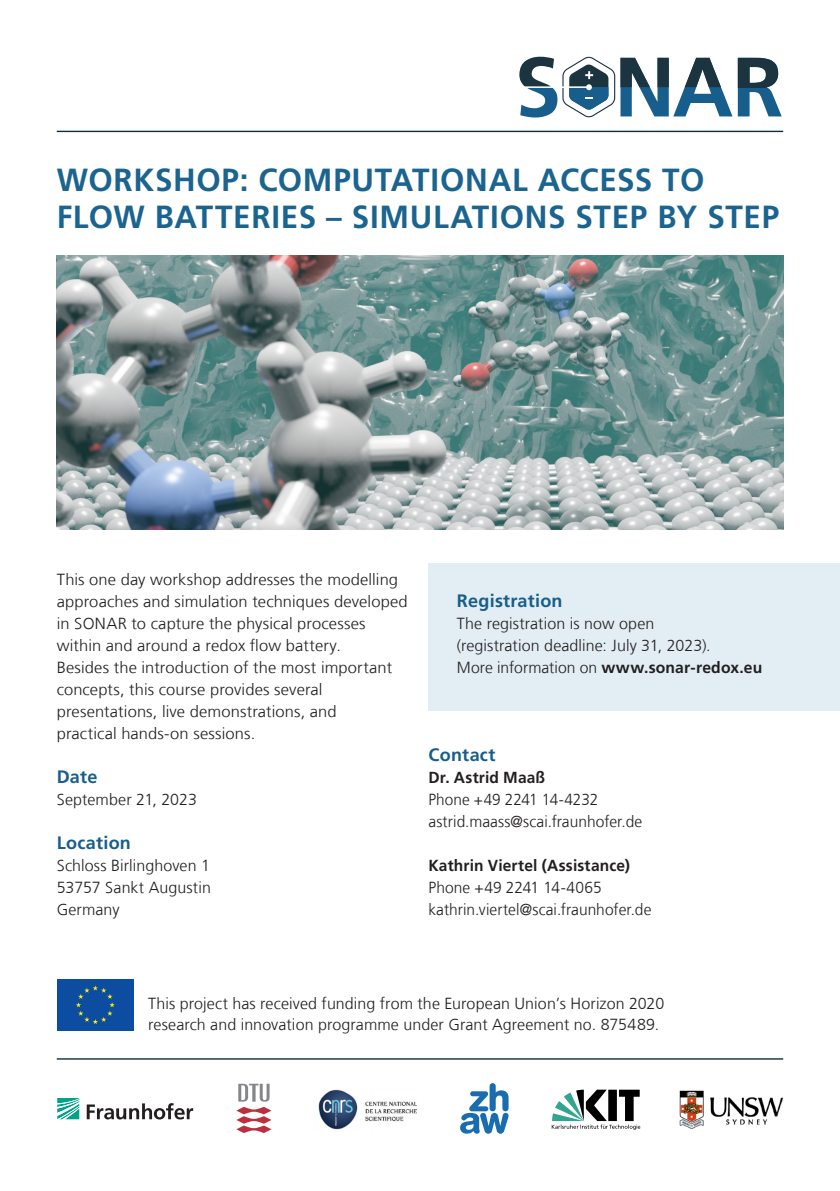
<style>
.page{position:relative;width:840px;height:1191px;background:#fff}
.page>*{position:absolute;margin:0;border:0;box-sizing:border-box;transform-origin:0 0}
.t1{font:700 32px/37px "Frutiger LT Com";letter-spacing:.02em;color:#1b648f}
.t2{font:700 18px "Frutiger LT Com";letter-spacing:.015em;color:#175e8c}
.t3{font:300 16px/22px "Frutiger LT Com";letter-spacing:.005em;color:#231f20}
.t4{font:300 16px/22px "Frutiger LT Com";letter-spacing:.005em;color:#231f20;scale:.96 1}
.t5{font:700 16px "Frutiger LT Com";letter-spacing:.01em;color:#231f20}
.s1{font-weight:700}
</style>
<div class="page">
<hr style="left:57px;top:131px;width:725px;height:1px;background:#10303e">
<svg style="left:57px;top:1098px;width:22px;height:21px"></svg>
<svg style="left:87px;top:1103px;width:106px;height:16px"></svg>
<img style="left:318px;top:1089px;width:98px;height:41px">
<img style="left:679px;top:1090px;width:105px;height:38px">
<hr style="left:57px;top:1058px;width:725px;height:1px;background:#10303e">
<svg style="left:460px;top:1083px;width:48px;height:50px"></svg>
<svg style="left:551px;top:1089px;width:89px;height:41px"></svg>
<svg style="left:236px;top:1083px;width:35px;height:50px"></svg>
<div style="left:55px;top:978px;width:80px;height:54px;background:linear-gradient(to right,#0d4da1,#0d4da1)"></div>
<div style="left:57px;top:979px;width:77px;height:51px;background:#0d4da1"></div>
<svg style="left:76px;top:985px;width:39px;height:39px"></svg>
<svg style="left:519px;top:57px;width:262px;height:60px"></svg>
<img style="left:57px;top:255px;width:725px;height:275px">
<div style="left:428px;top:563px;width:411px;height:147px;background:#e2eef4"></div>
<h1 class="t1" style="left:57px;top:161px;width:723px">WORKSHOP: COMPUTATIONAL ACCESS TO<br>FLOW BATTERIES – SIMULATIONS STEP BY STEP</h1>
<p class="t3" style="left:57px;top:568px;width:352px">This one day workshop addresses the modelling approaches and simulation techniques developed in SONAR to capture the physical processes within and around a redox flow battery.<br>Besides the introduction of the most important concepts, this course provides several presentations, live demonstrations, and<br>practical hands-on sessions.</p>
<p class="t2" style="left:57px;top:766px;width:42px">Date</p>
<p class="t3" style="left:57px;top:788px;width:142px">September 21, 2023</p>
<p class="t2" style="left:57px;top:832px;width:76px">Location</p>
<p class="t3" style="left:57px;top:854px;width:155px;text-align:justify">Schloss Birlinghoven 1<br>53757 Sankt Augustin Germany</p>
<p class="t2" style="left:456px;top:590px;width:107px">Registration</p>
<p class="t3" style="left:456px;top:612px;width:307px">The registration is now open<br>(registration deadline: July 31, 2023).<br>More information on <span class="s1">www.sonar-redox.eu</span></p>
<p class="t2" style="left:428px;top:744px;width:68px">Contact</p>
<p class="t5" style="left:428px;top:768px;width:118px">Dr. Astrid Maaß</p>
<p class="t4" style="left:428px;top:788px;width:224px">Phone +49 2241 14-4232 astrid.maass@scai.fraunhofer.de</p>
<p class="t5" style="left:428px;top:856px;width:203px">Kathrin Viertel (Assistance)</p>
<p class="t3" style="left:428px;top:876px;width:224px">Phone +49 2241 14-4065 kathrin.viertel@scai.fraunhofer.de</p>
<p class="t3" style="left:148px;top:993px;width:517px;line-height:21.2px">This project has received funding from the European Union’s Horizon 2020 research and innovation programme under Grant Agreement no. 875489.</p>
</div>
